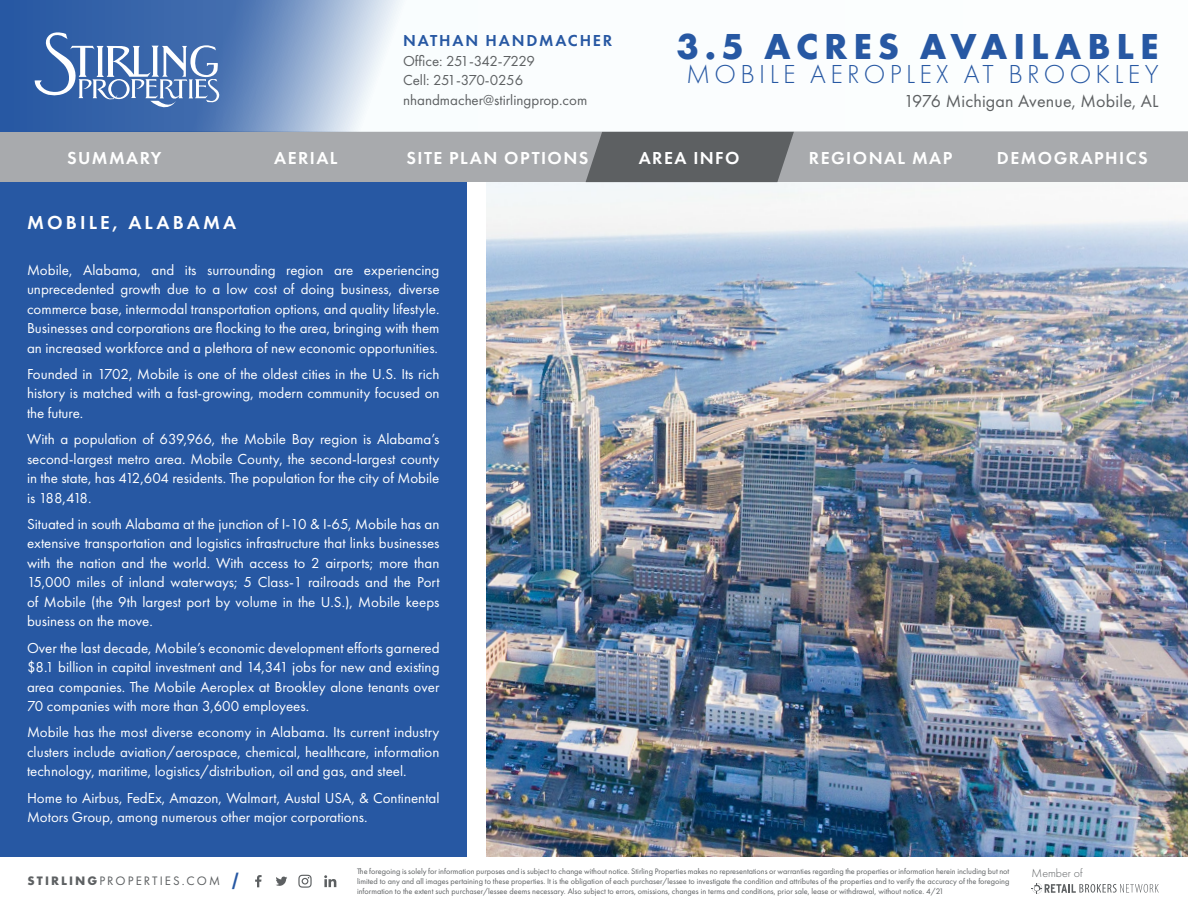
<style>
.page{position:relative;width:1188px;height:918px;background:#fff}
.page>*{position:absolute;margin:0;border:0;box-sizing:border-box;transform-origin:0 0}
.t1{font:700 37.5px "Futura PT";letter-spacing:.16em;color:#2758a3}
.t2{font:300 27px "Futura PT";letter-spacing:.16em;color:#2758a3}
.t3{font:600 19.5px "Futura PT";letter-spacing:.16em;color:#fff}
.t4{font:600 18px "Futura PT";letter-spacing:.08em;color:#fff}
.t5{font:18px "Futura PT";letter-spacing:.01em;color:#5d6062}
.t6{font:600 16.5px "Futura PT";letter-spacing:.11em;color:#2758a3}
.t7{font:15px/19.5px "Futura PT";color:#fff;text-align:justify}
.t8{font:15px/19.5px "Futura PT";color:#5d6062}
.t9{font:12.75px "Futura PT";letter-spacing:.16em;color:#5d6062}
.t10{font:300 12px "Futura PT";color:#5d6062}
.t11{font:8.25px/9.8px "Futura PT";color:#5d6062;text-align:justify}
.s1{font-weight:700}
.s2{font-weight:700;font-style:italic;font-size:16.5px;color:#2758a3}
</style>
<div class="page">
<div style="left:0;top:160px;width:467px;height:707px;background:#2758a3"></div>
<img style="left:486px;top:182px;width:702px;height:675px">
<div style="left:0;top:132px;width:1188px;height:50px;background:#a8aaad"></div>
<svg style="left:586px;top:132px;width:208px;height:50px;background:#626567"></svg>
<svg style="left:0;top:0;width:1188px;height:132px"></svg>
<svg style="left:35px;top:31px;width:186px;height:84px;background:#5e82ba"></svg>
<div style="left:0;top:857px;width:1188px;height:61px;background:#fff"></div>
<svg style="left:255px;top:875px;width:7px;height:12px"></svg>
<svg style="left:276px;top:876px;width:11px;height:10px"></svg>
<svg style="left:298px;top:875px;width:14px;height:13px"></svg>
<svg style="left:324px;top:875px;width:12px;height:12px"></svg>
<svg style="left:1031px;top:883px;width:128px;height:11px"></svg>
<p class="t6" style="left:403px;top:30px;width:211px">NATHAN HANDMACHER</p>
<p class="t8" style="left:403px;top:51px;width:186px">Office: 251-342-7229<br>Cell: 251-370-0256 nhandmacher@stirlingprop.com</p>
<h1 class="t1" style="left:677px;top:22px;width:484px">3.5 ACRES AVAILABLE</h1>
<h2 class="t2" style="left:686px;top:58px;width:474px">MOBILE AEROPLEX AT BROOKLEY</h2>
<p class="t5" style="left:904px;top:90px;width:257px">1976 Michigan Avenue, Mobile, AL</p>
<p class="t4" style="left:67px;top:146px;width:96px">SUMMARY</p>
<p class="t4" style="left:274px;top:146px;width:65px">AERIAL</p>
<p class="t4" style="left:406px;top:146px;width:184px">SITE PLAN OPTIONS</p>
<p class="t4" style="left:639px;top:146px;width:102px">AREA INFO</p>
<p class="t4" style="left:809px;top:146px;width:145px">REGIONAL MAP</p>
<p class="t4" style="left:997px;top:146px;width:152px">DEMOGRAPHICS</p>
<h3 class="t3" style="left:27px;top:210px;width:211px">MOBILE, ALABAMA</h3>
<p class="t7" style="left:27px;top:260px;width:414px">Mobile, Alabama, and its surrounding region are experiencing unprecedented growth due to a low cost of doing business, diverse commerce base, intermodal transportation options, and quality lifestyle.<br>Businesses and corporations are flocking to the area, bringing with them an increased workforce and a plethora of new economic opportunities.</p>
<p class="t7" style="left:27px;top:364px;width:414px">Founded in 1702, Mobile is one of the oldest cities in the U.S. Its rich history is matched with a fast-growing, modern community focused on the future.</p>
<p class="t7" style="left:27px;top:429px;width:414px">With a population of 639,966, the Mobile Bay region is Alabama’s second-largest metro area. Mobile County, the second-largest county in the state, has 412,604 residents. The population for the city of Mobile is 188,418.</p>
<p class="t7" style="left:27px;top:514px;width:414px">Situated in south Alabama at the junction of I-10 &amp; I-65, Mobile has an extensive transportation and logistics infrastructure that links businesses with the nation and the world. With access to 2 airports; more than 15,000 miles of inland waterways; 5 Class-1 railroads and the Port of Mobile (the 9th largest port by volume in the U.S.), Mobile keeps business on the move.</p>
<p class="t7" style="left:27px;top:638px;width:414px">Over the last decade, Mobile’s economic development efforts garnered $8.1 billion in capital investment and 14,341 jobs for new and existing area companies. The Mobile Aeroplex at Brookley alone tenants over 70 companies with more than 3,600 employees.</p>
<p class="t7" style="left:27px;top:723px;width:414px">Mobile has the most diverse economy in Alabama. Its current industry clusters include aviation/aerospace, chemical, healthcare, information technology, maritime, logistics/distribution, oil and gas, and steel.</p>
<p class="t7" style="left:27px;top:788px;width:414px">Home to Airbus, FedEx, Amazon, Walmart, Austal USA, &amp; Continental<br>Motors Group, among numerous other major corporations.</p>
<p class="t9" style="left:28px;top:873px;width:218px"><span class="s1">STIRLING</span>PROPERTIES.COM <span class="s2">|</span></p>
<p class="t11" style="left:357px;top:867px;width:654px">The foregoing is solely for information purposes and is subject to change without notice. Stirling Properties makes no representations or warranties regarding the properties or information herein including but not limited to any and all images pertaining to these properties. It is the obligation of each purchaser/lessee to investigate the condition and attributes of the properties and to verify the accuracy of the foregoing information to the extent such purchaser/lessee deems necessary. Also subject to errors, omissions, changes in terms and conditions, prior sale, lease or withdrawal, without notice. 4/21</p>
<p class="t10" style="left:1032px;top:866px;width:53px">Member of</p>
</div>
